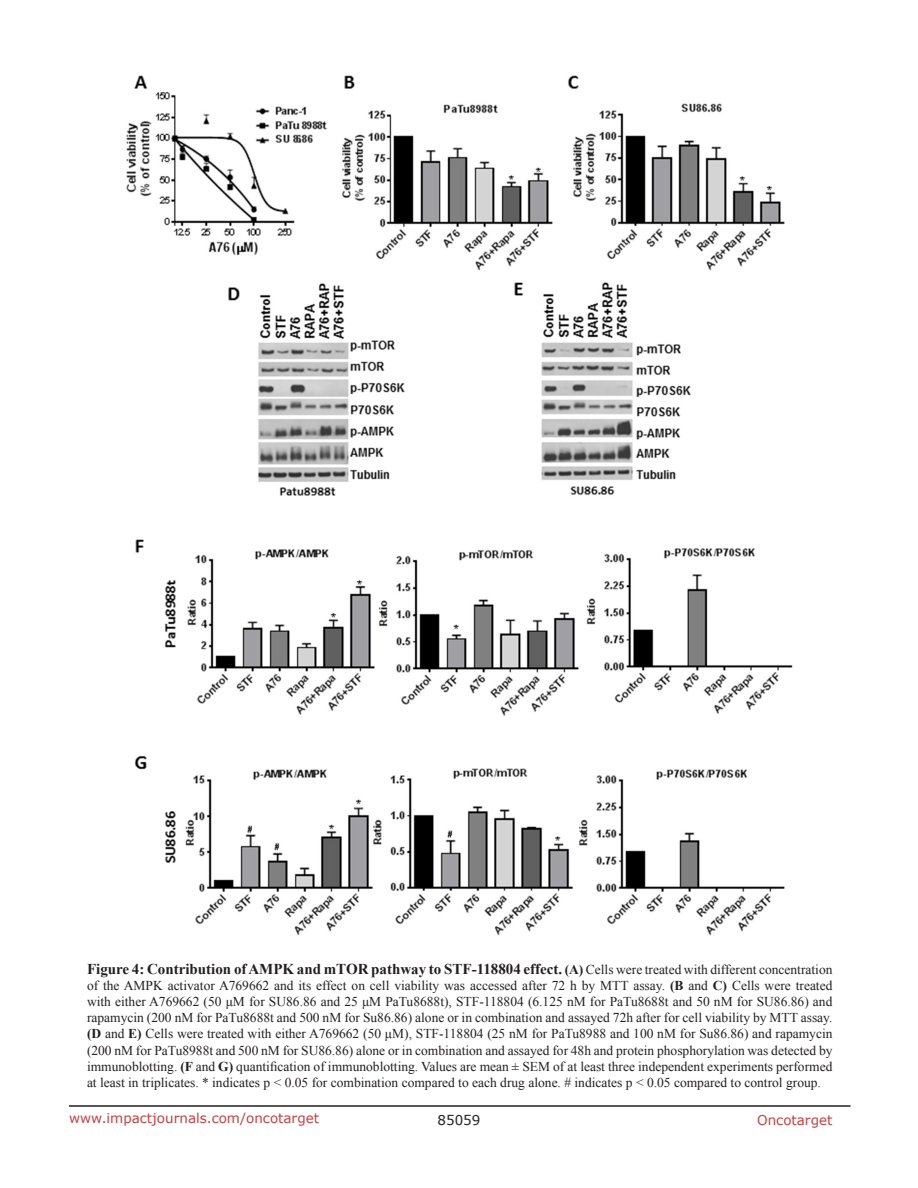
<style>
.page{position:relative;width:918px;height:1188px;background:#fff}
.page>*{position:absolute;margin:0;border:0;box-sizing:border-box;transform-origin:0 0}
.figuretext{font:700 15px "Times New Roman";color:#231f20}
.figuretext-2{font:13.5px/16.2px "Times New Roman";color:#231f20;text-align:justify}
.t1{font:13.5px "Verdana";color:#c24141}
.t2{font:13.5px "Verdana";color:#231f20}
.s1{font-size:13.5px}
.s2{font-weight:400;font-size:13.5px}
.s3{font-weight:700}
</style>
<div class="page">
<hr style="left:69px;top:1105px;width:781px;height:2px;background:#231f20">
<img style="left:126px;top:75px;width:667px;height:861px">
<p class="figuretext" style="left:87px;top:958px;width:747px">Figure 4: Contribution of AMPK and mTOR pathway to STF-118804 effect. <span class="s1">(A)</span> <span class="s2">Cells were treated with different concentration</span></p>
<p class="figuretext-2" style="left:87px;top:977px;width:747px">of the AMPK activator A769662 and its effect on cell viability was accessed after 72 h by MTT assay. <span class="s3">(B</span> and <span class="s3">C)</span> Cells were treated with either A769662 (50 μM for SU86.86 and 25 μM PaTu8688t), STF-118804 (6.125 nM for PaTu8688t and 50 nM for SU86.86) and rapamycin (200 nM for PaTu8688t and 500 nM for Su86.86) alone or in combination and assayed 72h after for cell viability by MTT assay. <span class="s3">(D</span> and <span class="s3">E)</span> Cells were treated with either A769662 (50 μM), STF-118804 (25 nM for PaTu8988 and 100 nM for Su86.86) and rapamycin (200 nM for PaTu8988t and 500 nM for SU86.86) alone or in combination and assayed for 48h and protein phosphorylation was detected by immunoblotting. <span class="s3">(F</span> and <span class="s3">G)</span> quantification of immunoblotting. Values are mean ± SEM of at least three independent experiments performed at least in triplicates. * indicates p &lt; 0.05 for combination compared to each drug alone. # indicates p &lt; 0.05 compared to control group.</p>
<p class="t1" style="left:69px;top:1109px;width:252px">www.impactjournals.com/oncotarget</p>
<p class="t2" style="left:438px;top:1111px;width:44px">85059</p>
<p class="t1" style="left:757px;top:1111px;width:77px">Oncotarget</p>
</div>
